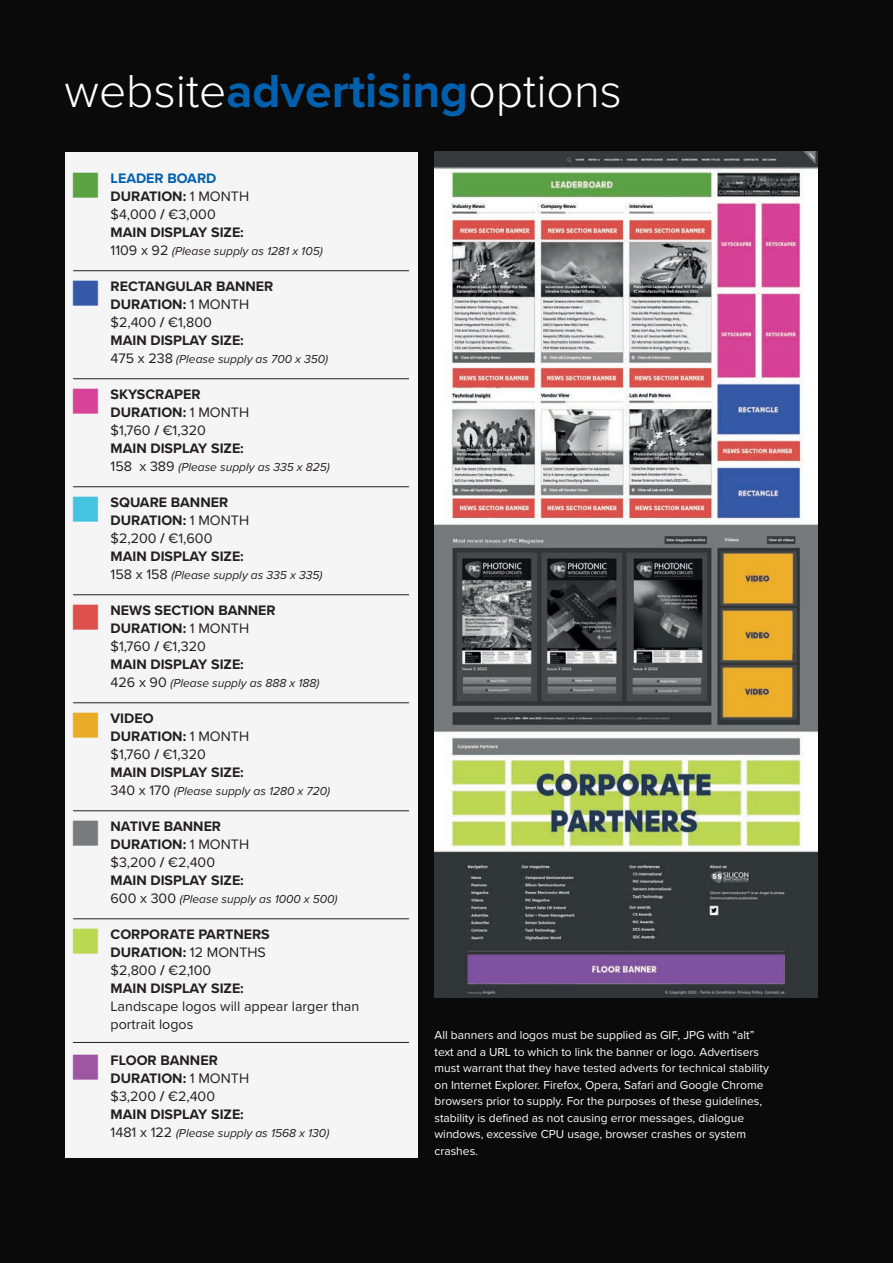
<style>
.page{position:relative;width:893px;height:1263px;background:#090a09}
.page>*{position:absolute;margin:0;border:0;box-sizing:border-box;transform-origin:0 0}
.t1{font:300 48px "Proxima Nova";color:#fff}
.t2{font:700 14.25px/18px "Proxima Nova";color:#231f20}
.t3{font:14.25px/18px "Proxima Nova";color:#231f20}
.t4{font:12px/16.5px "Proxima Nova";color:#fff}
.t5{font:italic 12px "Proxima Nova";color:#231f20}
.s1{font-weight:700;color:#0160ae}
.s2{color:#5ba243}
.s3{color:#0160ae}
.s4{font-weight:400}
.s5{font-style:normal;font-size:14.25px}
.s6{color:#3559a7}
.s7{color:#d64398}
.s8{color:#45c4df}
.s9{color:#de504b}
.s10{color:#e9ac28}
.s11{color:#797c7d}
.s12{color:#bcd752}
.s13{color:#9e55a2}
</style>
<div class="page">
<div style="left:65px;top:152px;width:352px;height:1005px;background:#f5f5f6"></div>
<hr style="left:73px;top:270px;width:336px;height:1px;background:#231f20">
<hr style="left:73px;top:378px;width:336px;height:1px;background:#231f20">
<hr style="left:73px;top:486px;width:336px;height:1px;background:#231f20">
<hr style="left:73px;top:594px;width:336px;height:1px;background:#231f20">
<hr style="left:73px;top:702px;width:336px;height:1px;background:#231f20">
<hr style="left:73px;top:810px;width:336px;height:1px;background:#231f20">
<hr style="left:73px;top:918px;width:336px;height:1px;background:#231f20">
<hr style="left:73px;top:1042px;width:336px;height:1px;background:#231f20">
<img style="left:434px;top:152px;width:383px;height:845px">
<h1 class="t1" style="left:65px;top:55px;width:559px">website<span class="s1">advertising</span>options</h1>
<p class="t2" style="left:111px;top:169px;width:140px;text-indent:-41px"><span class="s2">■</span> <span class="s3">LEADER BOARD<br></span>DURATION: <span class="s4">1 MONTH $4,000</span> / <span class="s4">€3,000<br></span>MAIN DISPLAY SIZE:</p>
<p class="t5" style="left:111px;top:242px;width:214px"><span class="s5">1109 x 92</span> (Please supply as 1281 x 105)</p>
<p class="t2" style="left:111px;top:277px;width:164px;text-indent:-41px"><span class="s6">■</span> RECTANGULAR BANNER<br>DURATION: <span class="s4">1 MONTH $2,400</span> / <span class="s4">€1,800<br></span>MAIN DISPLAY SIZE:</p>
<p class="t5" style="left:111px;top:350px;width:219px"><span class="s5">475 x 238</span> (Please supply as 700 x 350)</p>
<p class="t2" style="left:111px;top:385px;width:140px;text-indent:-41px"><span class="s7">■</span> SKYSCRAPER<br>DURATION: <span class="s4">1 MONTH $1,760</span> / <span class="s4">€1,320<br></span>MAIN DISPLAY SIZE:</p>
<p class="t5" style="left:111px;top:458px;width:221px"><span class="s5">158 x 389</span> (Please supply as 335 x 825)</p>
<p class="t2" style="left:111px;top:493px;width:140px;text-indent:-41px"><span class="s8">■</span> SQUARE BANNER<br>DURATION: <span class="s4">1 MONTH $2,200</span> / <span class="s4">€1,600<br></span>MAIN DISPLAY SIZE:</p>
<p class="t5" style="left:111px;top:566px;width:213px"><span class="s5">158 x 158</span> (Please supply as 335 x 335)</p>
<p class="t2" style="left:111px;top:601px;width:167px;text-indent:-41px"><span class="s9">■</span> NEWS SECTION BANNER<br>DURATION: <span class="s4">1 MONTH $1,760</span> / <span class="s4">€1,320<br></span>MAIN DISPLAY SIZE:</p>
<p class="t5" style="left:111px;top:674px;width:210px"><span class="s5">426 x 90</span> (Please supply as 888 x 188)</p>
<p class="t2" style="left:111px;top:709px;width:140px;text-indent:-41px"><span class="s10">■</span> VIDEO<br>DURATION: <span class="s4">1 MONTH $1,760</span> / <span class="s4">€1,320<br></span>MAIN DISPLAY SIZE:</p>
<p class="t5" style="left:111px;top:782px;width:221px"><span class="s5">340 x 170</span> (Please supply as 1280 x 720)</p>
<p class="t2" style="left:111px;top:817px;width:140px;text-indent:-41px"><span class="s11">■</span> NATIVE BANNER<br>DURATION: <span class="s4">1 MONTH $3,200</span> / <span class="s4">€2,400<br></span>MAIN DISPLAY SIZE:</p>
<p class="t5" style="left:111px;top:890px;width:229px"><span class="s5">600 x 300</span> (Please supply as 1000 x 500)</p>
<p class="t2" style="left:111px;top:925px;width:161px;text-indent:-41px"><span class="s12">■</span> CORPORATE PARTNERS<br>DURATION: <span class="s4">12 MONTHS $2,800</span> / <span class="s4">€2,100<br></span>MAIN DISPLAY SIZE:</p>
<p class="t3" style="left:111px;top:997px;width:250px">Landscape logos will appear larger than portrait logos</p>
<p class="t2" style="left:111px;top:1051px;width:140px;text-indent:-41px"><span class="s13">■</span> FLOOR BANNER<br>DURATION: <span class="s4">1 MONTH $3,200</span> / <span class="s4">€2,400<br></span>MAIN DISPLAY SIZE:</p>
<p class="t5" style="left:111px;top:1124px;width:220px"><span class="s5">1481 x 122</span> (Please supply as 1568 x 130)</p>
<p class="t4" style="left:434px;top:1026px;width:336px">All banners and logos must be supplied as GIF, JPG with “alt” text and a URL to which to link the banner or logo. Advertisers must warrant that they have tested adverts for technical stability on Internet Explorer. Firefox, Opera, Safari and Google Chrome browsers prior to supply. For the purposes of these guidelines, stability is defined as not causing error messages, dialogue windows, excessive CPU usage, browser crashes or system crashes.</p>
</div>
